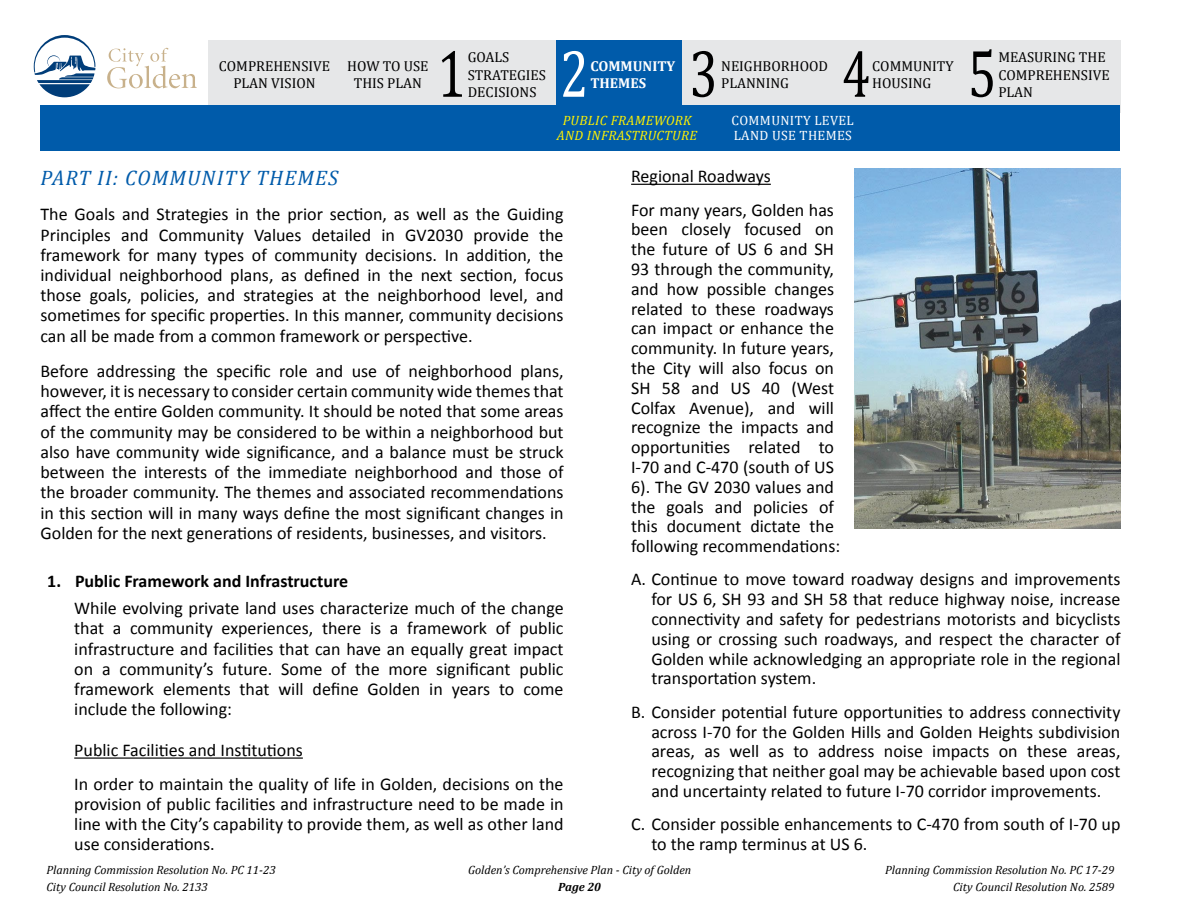
<style>
.page{position:relative;width:1188px;height:918px;background:#fff}
.page>*{position:absolute;margin:0;border:0;box-sizing:border-box;transform-origin:0 0}
.t1{font:67.95px "Cambria";color:#000;scale:.76 1}
.t2{font:67.95px "Cambria";color:#fff;scale:.76 1}
.t3{font:italic 21px "Cambria";letter-spacing:.055em;color:#005baa}
.t4{font:18px/19.8px "Calibri";color:#000;text-align:justify}
.t5{font:700 18px "Calibri";color:#000}
.t6{font:14.4px/17.2px "Cambria";color:#000;text-align:center}
.t7{font:700 14.4px "Cambria";color:#fff}
.t8{font:italic 13.5px/15px "Cambria";letter-spacing:.025em;color:#fff200;text-align:center}
.t9{font:13.5px/15px "Cambria";letter-spacing:.025em;color:#fff}
.t10{font:italic 12px "Cambria";color:#000}
.t11{font:italic 700 12px "Cambria";letter-spacing:-.005em;color:#000}
</style>
<div class="page">
<hr style="left:74px;top:757px;width:229px;height:2px;background:#000">
<hr style="left:631px;top:184px;width:140px;height:1px;background:#000">
<div style="left:208px;top:40px;width:912px;height:73px;background:#e6e7e8"></div>
<div style="left:556px;top:40px;width:125px;height:73px;background:#005baa"></div>
<svg style="left:34px;top:35px;width:61px;height:62px"></svg>
<svg style="left:107px;top:48px;width:90px;height:40px"></svg>
<div style="left:40px;top:105px;width:1080px;height:46px;background:#005baa"></div>
<img style="left:854px;top:169px;width:266px;height:359px">
<h1 class="t1" style="left:437px;top:34px;width:39px">1</h1>
<h1 class="t2" style="left:560px;top:34px;width:39px">2</h1>
<p class="t6" style="left:468px;top:49px;width:80px;text-align:left">GOALS<br>STRATEGIES</p>
<p class="t6" style="left:219px;top:57px;width:113px">COMPREHENSIVE<br>PLAN VISION</p>
<p class="t7" style="left:590px;top:57px;width:86px">COMMUNITY</p>
<p class="t6" style="left:347px;top:57px;width:83px">HOW TO USE<br>THIS PLAN</p>
<p class="t7" style="left:590px;top:74px;width:57px">THEMES</p>
<p class="t6" style="left:468px;top:83px;width:70px">DECISIONS</p>
<h1 class="t1" style="left:689px;top:34px;width:39px">3</h1>
<p class="t6" style="left:721px;top:57px;width:108px">NEIGHBORHOOD</p>
<p class="t6" style="left:721px;top:75px;width:69px">PLANNING</p>
<h1 class="t1" style="left:842px;top:34px;width:39px">4</h1>
<p class="t6" style="left:872px;top:57px;width:83px">COMMUNITY</p>
<p class="t6" style="left:872px;top:75px;width:61px">HOUSING</p>
<p class="t8" style="left:557px;top:113px;width:142px">PUBLIC FRAMEWORK<br>AND INFRASTRUCTURE</p>
<p class="t9" style="left:732px;top:113px;width:124px">COMMUNITY LEVEL<br>LAND USE THEMES</p>
<h1 class="t1" style="left:968px;top:34px;width:39px">5</h1>
<p class="t6" style="left:998px;top:49px;width:113px;text-align:left">MEASURING THE<br>COMPREHENSIVE</p>
<p class="t6" style="left:998px;top:83px;width:36px">PLAN</p>
<p class="t3" style="left:40px;top:165px;width:299px">PART II: COMMUNITY THEMES</p>
<p class="t4" style="left:40px;top:203px;width:525px;line-height:20.2px">The Goals and Strategies in the prior section, as well as the Guiding Principles and Community Values detailed in GV2030 provide the framework for many types of community decisions. In addition, the individual neighborhood plans, as defined in the next section, focus those goals, policies, and strategies at the neighborhood level, and sometimes for specific properties. In this manner, community decisions can all be made from a common framework or perspective.</p>
<p class="t4" style="left:40px;top:360px;width:525px;line-height:20.2px">Before addressing the specific role and use of neighborhood plans, however, it is necessary to consider certain community wide themes that affect the entire Golden community. It should be noted that some areas of the community may be considered to be within a neighborhood but also have community wide significance, and a balance must be struck between the interests of the immediate neighborhood and those of the broader community. The themes and associated recommendations in this section will in many ways define the most significant changes in Golden for the next generations of residents, businesses, and visitors.</p>
<p class="t5" style="left:47px;top:570px;width:303px">1. Public Framework and Infrastructure</p>
<p class="t4" style="left:74px;top:597px;width:491px;line-height:20.2px">While evolving private land uses characterize much of the change that a community experiences, there is a framework of public infrastructure and facilities that can have an equally great impact on a community’s future. Some of the more significant public framework elements that will define Golden in years to come include the following:</p>
<p class="t4" style="left:74px;top:732px;width:491px;line-height:33.8px">Public Facilities and Institutions<br>In order to maintain the quality of life in Golden, decisions on the</p>
<p class="t4" style="left:74px;top:793px;width:491px;line-height:20.2px">provision of public facilities and infrastructure need to be made in line with the City’s capability to provide them, as well as other land use considerations.</p>
<p class="t4" style="left:631px;top:159px;width:204px;line-height:33.3px">Regional Roadways<br>For many years, Golden has</p>
<p class="t4" style="left:631px;top:219px;width:211px;text-align:left">been closely focused on the future of US 6 and SH<br>93 through the community, and how possible changes related to these roadways can impact or enhance the community. In future years, the City will also focus on<br>SH 58 and US 40 (West<br>Colfax Avenue), and will recognize the impacts and opportunities related to<br>I-70 and C-470 (south of US<br>6). The GV 2030 values and the goals and policies of this document dictate the following recommendations:</p>
<p class="t4" style="left:651px;top:569px;width:471px;text-indent:-20px">A. Continue to move toward roadway designs and improvements for US 6, SH 93 and SH 58 that reduce highway noise, increase connectivity and safety for pedestrians motorists and bicyclists using or crossing such roadways, and respect the character of Golden while acknowledging an appropriate role in the regional transportation system.</p>
<p class="t4" style="left:651px;top:701px;width:471px;text-indent:-20px">B. Consider potential future opportunities to address connectivity across I-70 for the Golden Hills and Golden Heights subdivision areas, as well as to address noise impacts on these areas, recognizing that neither goal may be achievable based upon cost and uncertainty related to future I-70 corridor improvements.</p>
<p class="t4" style="left:651px;top:814px;width:471px;text-indent:-20px">C. Consider possible enhancements to C-470 from south of I-70 up to the ramp terminus at US 6.</p>
<p class="t10" style="left:46px;top:863px;width:231px">Planning Commission Resolution No. PC 11-23</p>
<p class="t10" style="left:468px;top:863px;width:225px">Golden’s Comprehensive Plan - City of Golden</p>
<p class="t10" style="left:885px;top:863px;width:231px">Planning Commission Resolution No. PC 17-29</p>
<p class="t10" style="left:47px;top:879px;width:163px">City Council Resolution No. 2133</p>
<p class="t11" style="left:558px;top:879px;width:44px">Page 20</p>
<p class="t10" style="left:953px;top:879px;width:163px">City Council Resolution No. 2589</p>
</div>
